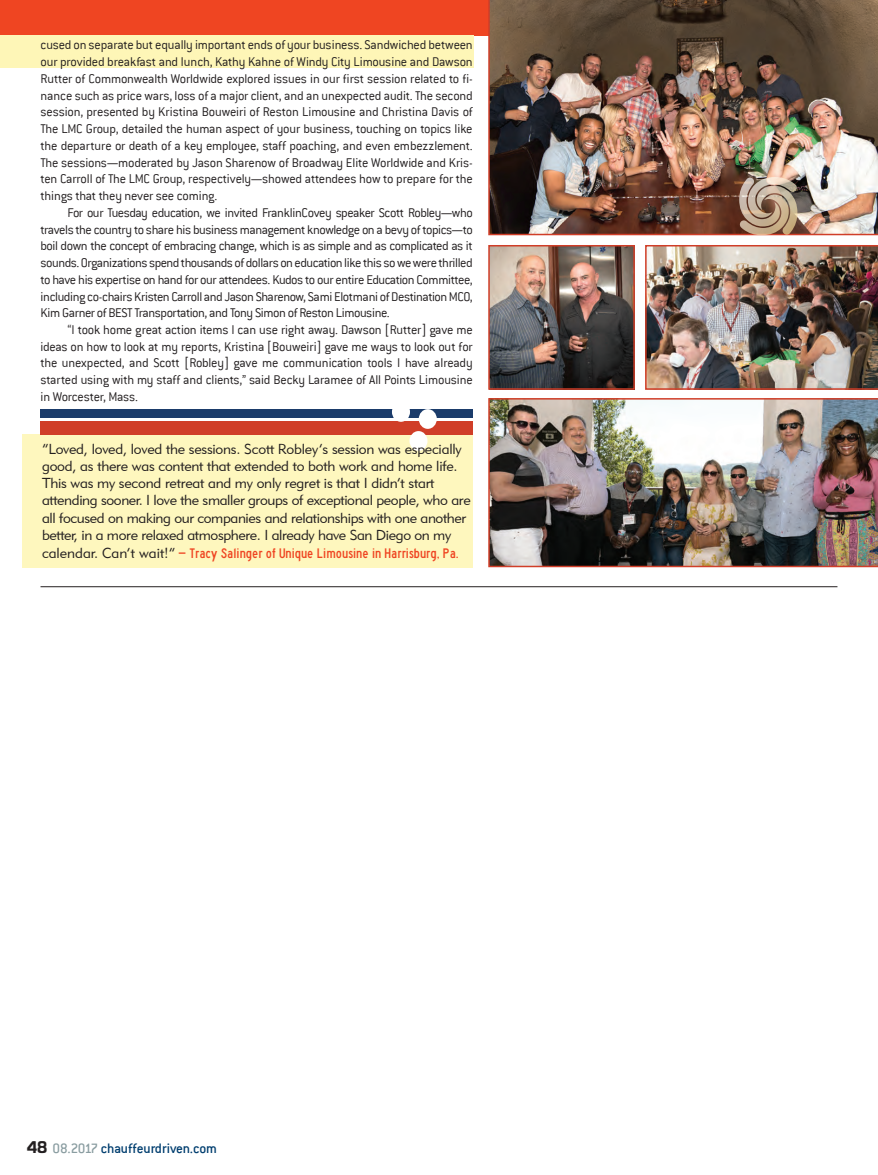
<style>
.page{position:relative;width:878px;height:1175px;background:#fff}
.page>*{position:absolute;margin:0;border:0;box-sizing:border-box;transform-origin:0 0}
.t1{font:500 15px "Conduit ITC";letter-spacing:-.015em;color:#003e6f}
.testimonial_text{font:14.4px/17.2px "Geometric 415 BT Lite A";letter-spacing:-.02em;color:#231f20}
.body_text_conduit_tt{font:300 13.95px/16.8px "Conduit ITC";letter-spacing:-.02em;color:#231f20;text-align:justify}
.testimonial_text-2{font:12.9px "highwaygothicnarrow";color:#ef4522}
.s1{font-family:"Geometric 415 BT Lite A";font-size:14.4px;color:#231f20}
.s2{font-family:"Prototype";font-weight:400;font-size:16.5px;color:#231f20}
.s3{color:#8a9da1}
</style>
<div class="page">
<hr style="left:40px;top:586px;width:797px;height:1px;background:#231f20">
<div style="left:22px;top:434px;width:450px;height:133px;background:#fef7be"></div>
<div style="left:0;top:0;width:878px;height:35px;background:#ef4522"></div>
<div style="left:0;top:35px;width:473px;height:33px;background:#fef6b7"></div>
<img style="left:488px;top:0;width:390px;height:235px">
<img style="left:488px;top:398px;width:390px;height:169px">
<div style="left:40px;top:422px;width:433px;height:13px;background:#d03e28"></div>
<div style="left:40px;top:409px;width:433px;height:8px;background:#1b3c6b"></div>
<div style="left:409px;top:431px;width:18px;height:20px;background:#fff;border-radius:50%"></div>
<div style="left:392px;top:402px;width:18px;height:20px;background:#fff;border-radius:50%"></div>
<div style="left:419px;top:409px;width:18px;height:20px;background:#fff;border-radius:50%"></div>
<img style="left:491px;top:248px;width:140px;height:139px">
<div style="left:488px;top:245px;width:146px;height:145px;border:2px solid #d03e28"></div>
<img style="left:645px;top:245px;width:233px;height:145px">
<svg style="left:739px;top:177px;width:58px;height:58px;background:#af967f"></svg>
<p class="body_text_conduit_tt" style="left:40px;top:37px;width:434px">cused on separate but equally important ends of your business. Sandwiched between our provided breakfast and lunch, Kathy Kahne of Windy City Limousine and Dawson Rutter of Commonwealth Worldwide explored issues in our first session related to fi&shy;nance such as price wars, loss of a major client, and an unexpected audit. The second session, presented by Kristina Bouweiri of Reston Limousine and Christina Davis of The LMC Group, detailed the human aspect of your business, touching on topics like the departure or death of a key employee, staff poaching, and even embezzlement.<br>The sessions—moderated by Jason Sharenow of Broadway Elite Worldwide and Kris&shy;ten Carroll of The LMC Group, respectively—showed attendees how to prepare for the things that they never see coming.</p>
<p class="body_text_conduit_tt" style="left:40px;top:204px;width:434px;text-indent:27px">For our Tuesday education, we invited FranklinCovey speaker Scott Robley—who travels the country to share his business management knowledge on a bevy of topics—to boil down the concept of embracing change, which is as simple and as complicated as it sounds. Organizations spend thousands of dollars on education like this so we were thrilled to have his expertise on hand for our attendees. Kudos to our entire Education Committee, including co-chairs Kristen Carroll and Jason Sharenow, Sami Elotmani of Destination MCO, Kim Garner of BEST Transportation, and Tony Simon of Reston Limousine.</p>
<p class="body_text_conduit_tt" style="left:40px;top:321px;width:434px;text-indent:27px">“I took home great action items I can use right away. Dawson [Rutter] gave me ideas on how to look at my reports, Kristina [Bouweiri] gave me ways to look out for the unexpected, and Scott [Robley] gave me communication tools I have already started using with my staff and clients,” said Becky Laramee of All Points Limousine in Worcester, Mass.</p>
<p class="testimonial_text" style="left:42px;top:440px;width:430px">“Loved, loved, loved the sessions. Scott Robley’s session was especially good, as there was content that extended to both work and home life.<br>This was my second retreat and my only regret is that I didn’t start attending sooner. I love the smaller groups of exceptional people, who are all focused on making our companies and relationships with one another better, in a more relaxed atmosphere. I already have San Diego on my</p>
<p class="testimonial_text-2" style="left:42px;top:545px;width:418px"><span class="s1">calendar. Can’t wait!”</span> – Tracy Salinger of Unique Limousine in Harrisburg, Pa.</p>
<p class="t1" style="left:27px;top:1140px;width:191px"><span class="s2">48</span> <span class="s3">08.2017</span> chauffeurdriven.com</p>
</div>
